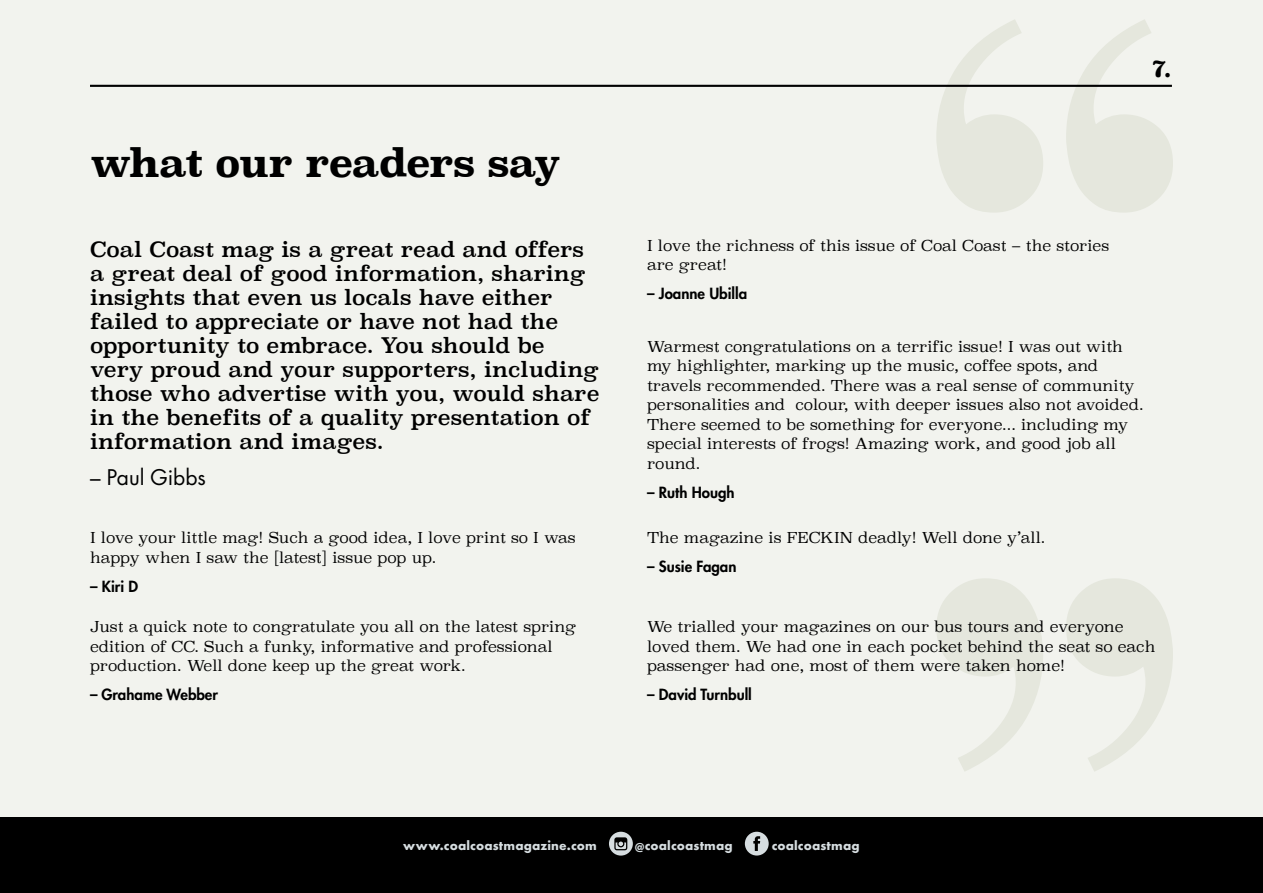
<style>
.page{position:relative;width:1263px;height:893px;background:#fff}
.page>*{position:absolute;margin:0;border:0;box-sizing:border-box;transform-origin:0 0}
.t1{font:700 39px "Superclarendon";letter-spacing:-.035em;color:#000}
.t2{font:700 24px "Superclarendon";color:#000}
.t3{font:21px/24px "Superclarendon";color:#000}
.t4{font:21px "Futura LT Pro";color:#000}
.t5{font:300 15px/19.5px "Superclarendon";color:#000}
.t6{font:800 15px "Futura LT Pro";color:#000}
.t7{font:700 13.5px "Futura PT";letter-spacing:.01em;color:#d6dde0}
</style>
<div class="page">
<div style="left:0;top:0;width:1263px;height:818px;background:#f2f3ee"></div>
<svg style="left:936px;top:578px;width:237px;height:193px"></svg>
<svg style="left:936px;top:20px;width:237px;height:193px"></svg>
<div style="left:0;top:818px;width:1263px;height:75px;background:#000"></div>
<svg style="left:609px;top:832px;width:24px;height:24px"></svg>
<svg style="left:745px;top:832px;width:24px;height:23px"></svg>
<hr style="left:90px;top:85px;width:1082px;height:2px;background:#000">
<h1 class="t1" style="left:90px;top:134px;width:472px">what our readers say</h1>
<p class="t3" style="left:90px;top:239px;width:511px">Coal Coast mag is a great read and offers a great deal of good information, sharing insights that even us locals have either failed to appreciate or have not had the opportunity to embrace. You should be very proud and your supporters, including those who advertise with you, would share in the benefits of a quality presentation of information and images.</p>
<h3 class="t4" style="left:90px;top:463px;width:117px">– Paul Gibbs</h3>
<p class="t5" style="left:90px;top:529px;width:487px">I love your little mag! Such a good idea, I love print so I was happy when I saw the [latest] issue pop up.</p>
<p class="t6" style="left:90px;top:575px;width:50px">– Kiri D</p>
<p class="t5" style="left:90px;top:619px;width:487px">Just a quick note to congratulate you all on the latest spring edition of CC. Such a funky, informative and professional production. Well done keep up the great work.</p>
<p class="t6" style="left:90px;top:683px;width:129px">– Grahame Webber</p>
<h2 class="t2" style="left:1152px;top:51px;width:21px">7.</h2>
<p class="t5" style="left:647px;top:237px;width:464px">I love the richness of this issue of Coal Coast – the stories are great!</p>
<p class="t6" style="left:647px;top:282px;width:102px">– Joanne Ubilla</p>
<p class="t5" style="left:647px;top:338px;width:498px">Warmest congratulations on a terrific issue! I was out with my highlighter, marking up the music, coffee spots, and travels recommended. There was a real sense of community personalities and colour, with deeper issues also not avoided.<br>There seemed to be something for everyone... including my special interests of frogs! Amazing work, and good job all round.</p>
<p class="t6" style="left:647px;top:481px;width:89px">– Ruth Hough</p>
<p class="t5" style="left:647px;top:529px;width:400px">The magazine is FECKIN deadly! Well done y’all.</p>
<p class="t6" style="left:647px;top:555px;width:91px">– Susie Fagan</p>
<p class="t5" style="left:647px;top:619px;width:510px">We trialled your magazines on our bus tours and everyone loved them. We had one in each pocket behind the seat so each passenger had one, most of them were taken home!</p>
<p class="t6" style="left:647px;top:683px;width:106px">– David Turnbull</p>
<p class="t7" style="left:403px;top:837px;width:195px">www.coalcoastmagazine.com</p>
<p class="t7" style="left:635px;top:837px;width:99px">@coalcoastmag</p>
<p class="t7" style="left:772px;top:837px;width:90px">coalcoastmag</p>
</div>
